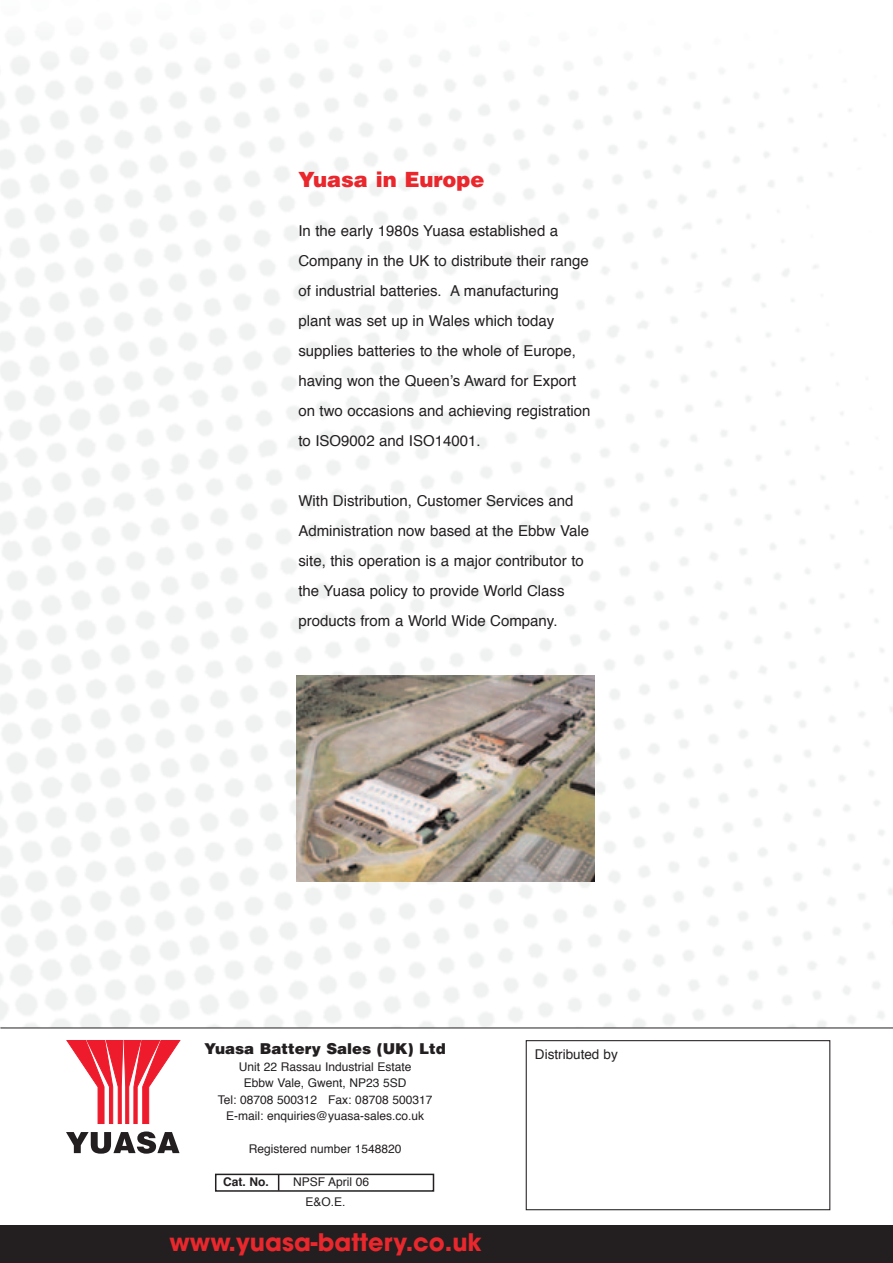
<style>
.page{position:relative;width:893px;height:1263px;background:#fff}
.page>*{position:absolute;margin:0;border:0;box-sizing:border-box;transform-origin:0 0}
.t1{font:700 24px "Avant Garde";color:#e9272c}
.t2{font:900 21px "Helvetica";color:#e9272c}
.t3{font:15px/30px "Helvetica";color:#231f20}
.t4{font:900 15px "Helvetica";color:#231f20}
.t5{font:13.5px "Helvetica";color:#231f20}
.t6{font:12px/16.5px "Helvetica";color:#231f20;text-align:center}
.t7{font:700 12px "Helvetica";color:#231f20}
</style>
<div class="page">
<img style="left:0;top:42px;width:892px;height:986px">
<img style="left:297px;top:676px;width:297px;height:206px">
<hr style="left:0;top:1028px;width:892px;height:1px;background:#231f20">
<div style="left:1px;top:1225px;width:891px;height:38px;background:#231f20"></div>
<div style="left:525px;top:1040px;width:305px;height:170px;border:1px solid #231f20"></div>
<div style="left:215px;top:1174px;width:219px;height:18px;border:2px solid #231f20"></div>
<svg style="left:278px;top:1174px;width:1px;height:17px"></svg>
<svg style="left:66px;top:1040px;width:114px;height:84px"></svg>
<svg style="left:66px;top:1131px;width:113px;height:23px"></svg>
<h2 class="t2" style="left:298px;top:172px;width:188px">Yuasa in Europe</h2>
<p class="t3" style="left:298px;top:216px;width:294px">In the early 1980s Yuasa established a Company in the UK to distribute their range of industrial batteries. A manufacturing plant was set up in Wales which today supplies batteries to the whole of Europe, having won the Queen’s Award for Export on two occasions and achieving registration to ISO9002 and ISO14001.</p>
<p class="t3" style="left:298px;top:486px;width:292px">With Distribution, Customer Services and Administration now based at the Ebbw Vale site, this operation is a major contributor to the Yuasa policy to provide World Class products from a World Wide Company.</p>
<p class="t4" style="left:204px;top:1043px;width:243px">Yuasa Battery Sales (UK) Ltd</p>
<p class="t5" style="left:535px;top:1049px;width:84px">Distributed by</p>
<p class="t6" style="left:218px;top:1059px;width:216px">Unit 22 Rassau Industrial Estate<br>Ebbw Vale, Gwent, NP23 5SD<br>Tel: 08708 500312 Fax: 08708 500317<br>E-mail: enquiries@yuasa-sales.co.uk</p>
<p class="t6" style="left:249px;top:1142px;width:154px">Registered number 1548820</p>
<p class="t7" style="left:223px;top:1177px;width:47px">Cat. No.</p>
<p class="t6" style="left:305px;top:1173px;width:65px;line-height:19.8px;text-align:left;text-indent:-12px">NPSF April 06<br>E&amp;O.E.</p>
<h1 class="t1" style="left:169px;top:1233px;width:314px">www.yuasa-battery.co.uk</h1>
</div>
